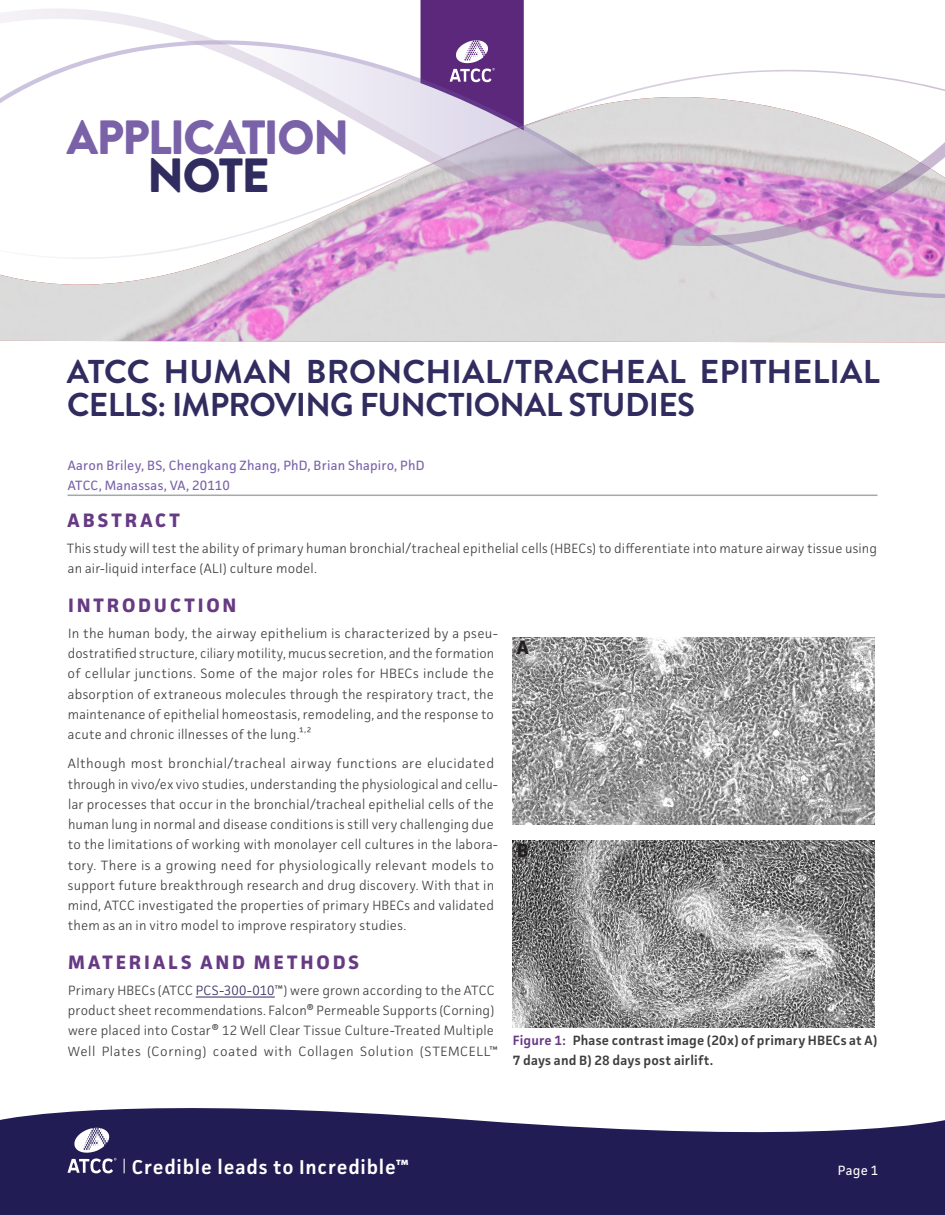
<style>
.page{position:relative;width:945px;height:1215px;background:#fff}
.page>*{position:absolute;margin:0;border:0;box-sizing:border-box;transform-origin:0 0}
.t1{font:900 48px "Brandon Grotesque";letter-spacing:-.04em;color:#7a62a9}
.t2{font:900 48px "Brandon Grotesque";color:#312c5f}
.t3{font:700 33px/33px "Brandon Grotesque";letter-spacing:-.005em;color:#312c5f}
.t4{font:600 20.1px "Facit";letter-spacing:.035em;color:#fff}
.t5{font:700 19.5px "Facit";letter-spacing:.15em;color:#673a84}
.Table_Body{font:700 19.2px "Facit";color:#231f20}
.t6{font:300 13.5px/20.2px "Facit";letter-spacing:.015em;color:#3e3e3f}
.t7{font:600 13.5px/20.2px "Facit";letter-spacing:.015em;color:#3e3e3f}
.Author{font:13.5px/20.2px "Facit";letter-spacing:.01em;color:#7a62a9}
.t8{font:13.5px "Facit";color:#fff}
.s1{color:#312c5f}
.s2{color:#673a84}
</style>
<div class="page">
<img style="left:0;top:300px;width:945px;height:42px">
<svg style="left:0;top:259px;width:945px;height:41px;background:#ddd1db"></svg>
<svg style="left:0;top:8px;width:421px;height:62px"></svg>
<svg style="left:0;top:70px;width:945px;height:189px"></svg>
<svg style="left:0;top:1108px;width:945px;height:107px;background:#3a3666"></svg>
<svg style="left:68px;top:1126px;width:48px;height:47px"></svg>
<svg style="left:124px;top:1159px;width:1px;height:14px"></svg>
<svg style="left:421px;top:0;width:103px;height:130px;background:#7e5698"></svg>
<hr style="left:68px;top:495px;width:810px;height:1px;background:#a7a8aa">
<hr style="left:196px;top:997px;width:79px;height:1px;background:#312c5f">
<img style="left:513px;top:637px;width:361px;height:188px">
<div style="left:519px;top:643px;width:26px;height:28px;background:#fff;opacity:.75"></div>
<img style="left:513px;top:840px;width:361px;height:187px">
<h1 class="t1" style="left:67px;top:104px;width:284px">APPLICATION</h1>
<h1 class="t2" style="left:147px;top:141px;width:124px">NOTE</h1>
<h1 class="t3" style="left:67px;top:356px;width:814px">ATCC HUMAN BRONCHIAL/TRACHEAL EPITHELIAL<br>CELLS: IMPROVING FUNCTIONAL STUDIES</h1>
<p class="Author" style="left:68px;top:455px;width:358px">Aaron Briley, BS, Chengkang Zhang, PhD, Brian Shapiro, PhD<br>ATCC, Manassas, VA, 20110</p>
<h2 class="t5" style="left:68px;top:508px;width:114px">ABSTRACT</h2>
<p class="t6" style="left:67px;top:538px;width:812px">This study will test the ability of primary human bronchial/tracheal epithelial cells (HBECs) to differentiate into mature airway tissue using an air-liquid interface (ALI) culture model.</p>
<h2 class="t5" style="left:68px;top:593px;width:170px">INTRODUCTION</h2>
<p class="t6" style="left:68px;top:623px;width:432px">In the human body, the airway epithelium is characterized by a pseu&shy;dostratified structure, ciliary motility, mucus secretion, and the formation of cellular junctions. Some of the major roles for HBECs include the absorption of extraneous molecules through the respiratory tract, the maintenance of epithelial homeostasis, remodeling, and the response to acute and chronic illnesses of the lung.¹,²</p>
<p class="t6" style="left:68px;top:753px;width:432px">Although most bronchial/tracheal airway functions are elucidated through in vivo/ex vivo studies, understanding the physiological and cellu&shy;lar processes that occur in the bronchial/tracheal epithelial cells of the human lung in normal and disease conditions is still very challenging due to the limitations of working with monolayer cell cultures in the labora&shy;tory. There is a growing need for physiologically relevant models to support future breakthrough research and drug discovery. With that in mind, ATCC investigated the properties of primary HBECs and validated them as an in vitro model to improve respiratory studies.</p>
<h2 class="t5" style="left:68px;top:950px;width:293px">MATERIALS AND METHODS</h2>
<p class="t6" style="left:68px;top:980px;width:432px">Primary HBECs (ATCC <span class="s1">PCS-300-010</span>™) were grown according to the ATCC product sheet recommendations. Falcon® Permeable Supports (Corning) were placed into Costar® 12 Well Clear Tissue Culture-Treated Multiple Well Plates (Corning) coated with Collagen Solution (STEMCELL™</p>
<p class="Table_Body" style="left:517px;top:636px;width:13px">A</p>
<p class="Table_Body" style="left:517px;top:839px;width:13px">B</p>
<p class="t7" style="left:513px;top:1030px;width:366px"><span class="s2">Figure 1:</span> Phase contrast image (20x) of primary HBECs at A)<br>7 days and B) 28 days post airlift.</p>
<h3 class="t4" style="left:132px;top:1154px;width:278px">Credible leads to Incredible™</h3>
<p class="t8" style="left:838px;top:1161px;width:42px">Page 1</p>
</div>
